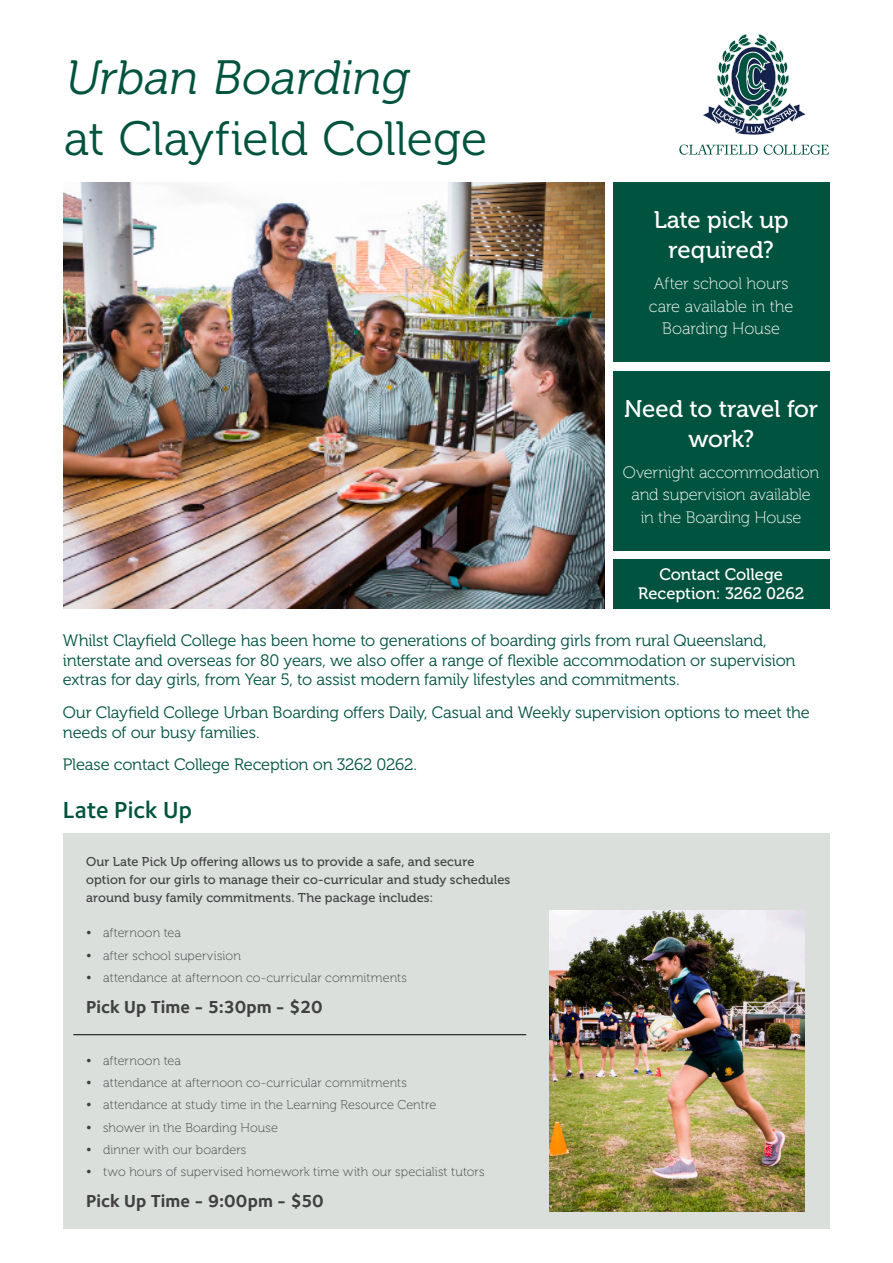
<style>
.page{position:relative;width:893px;height:1263px;background:#fff}
.page>*{position:absolute;margin:0;border:0;box-sizing:border-box;transform-origin:0 0}
.t1{font:48px "Museo 300";letter-spacing:-.005em;color:#00533e}
.t2{font:italic 48px "Museo 300";color:#00533e}
.Smaller_Story_Headin{font:24px/30px "Museo 500";letter-spacing:-.01em;color:#fff;text-align:center}
.Smaller_Story_Headin-2{font:600 24px "Foundry Sterling";letter-spacing:-.005em;color:#00533e}
.Body{font:700 18px "Foundry Sterling";letter-spacing:.005em;color:#404041}
.Intro_Para{font:16.5px/19.8px "Museo 300";letter-spacing:-.015em;color:#00533e}
.Smaller_Story_Headin-3{font:16.5px/22.5px "Museo 100";letter-spacing:-.01em;color:#fff;text-align:center}
.Smaller_Story_Headin-4{font:16.5px/19.5px "Museo 500";letter-spacing:-.005em;color:#fff;text-align:center}
.Body-2{font:12.75px "Museo 100";letter-spacing:.005em;color:#404041}
.Body-3{font:12.75px/18px "Museo 500";letter-spacing:.01em;color:#404041}
.s1{font-family:"Museo 300"}
</style>
<div class="page">
<div style="left:63px;top:833px;width:766px;height:396px;background:#dbdfdc"></div>
<svg style="left:702px;top:34px;width:104px;height:101px"></svg>
<svg style="left:679px;top:144px;width:79px;height:11px"></svg>
<svg style="left:764px;top:145px;width:65px;height:10px"></svg>
<img style="left:549px;top:911px;width:255px;height:300px">
<img style="left:64px;top:183px;width:541px;height:425px">
<hr style="left:73px;top:1034px;width:453px;height:1px;background:#000">
<div style="left:613px;top:183px;width:216px;height:179px;background:#00533e"></div>
<div style="left:613px;top:371px;width:216px;height:179px;background:#00533e"></div>
<div style="left:613px;top:559px;width:216px;height:49px;background:#00533e"></div>
<p class="t2" style="left:64px;top:52px;width:354px">Urban Boarding</p>
<p class="t1" style="left:64px;top:112px;width:425px">at Clayfield College</p>
<p class="Smaller_Story_Headin" style="left:654px;top:205px;width:136px">Late pick up required?</p>
<p class="Smaller_Story_Headin-3" style="left:649px;top:273px;width:146px">After school hours care available in the<br>Boarding House</p>
<p class="Smaller_Story_Headin" style="left:624px;top:394px;width:195px">Need to travel for work?</p>
<p class="Smaller_Story_Headin-3" style="left:623px;top:461px;width:198px">Overnight accommodation and supervision available in the Boarding House</p>
<p class="Smaller_Story_Headin-4" style="left:638px;top:565px;width:167px">Contact College<br>Reception: 3262 0262</p>
<p class="Intro_Para" style="left:63px;top:630px;width:734px">Whilst Clayfield College has been home to generations of boarding girls from rural Queensland, interstate and overseas for 80 years, we also offer a range of flexible accommodation or supervision extras for day girls, from Year 5, to assist modern family lifestyles and commitments.</p>
<p class="Intro_Para" style="left:63px;top:703px;width:749px">Our Clayfield College Urban Boarding offers Daily, Casual and Weekly supervision options to meet the needs of our busy families.</p>
<p class="Intro_Para" style="left:63px;top:755px;width:356px">Please contact College Reception on 3262 0262.</p>
<p class="Smaller_Story_Headin-2" style="left:63px;top:795px;width:131px">Late Pick Up</p>
<p class="Body-3" style="left:86px;top:853px;width:426px">Our Late Pick Up offering allows us to provide a safe, and secure option for our girls to manage their co-curricular and study schedules around busy family commitments. The package includes:</p>
<p class="Body-2" style="left:86px;top:926px;width:96px"><span class="s1">•</span> afternoon tea</p>
<p class="Body-2" style="left:86px;top:948px;width:156px"><span class="s1">•</span> after school supervision</p>
<p class="Body-2" style="left:86px;top:971px;width:322px"><span class="s1">•</span> attendance at afternoon co-curricular commitments</p>
<p class="Body" style="left:86px;top:996px;width:238px">Pick Up Time - 5:30pm - $20</p>
<p class="Body-2" style="left:86px;top:1053px;width:96px"><span class="s1">•</span> afternoon tea</p>
<p class="Body-2" style="left:86px;top:1076px;width:322px"><span class="s1">•</span> attendance at afternoon co-curricular commitments</p>
<p class="Body-2" style="left:86px;top:1098px;width:352px"><span class="s1">•</span> attendance at study time in the Learning Resource Centre</p>
<p class="Body-2" style="left:86px;top:1120px;width:193px"><span class="s1">•</span> shower in the Boarding House</p>
<p class="Body-2" style="left:86px;top:1142px;width:162px"><span class="s1">•</span> dinner with our boarders</p>
<p class="Body-2" style="left:86px;top:1165px;width:400px"><span class="s1">•</span> two hours of supervised homework time with our specialist tutors</p>
<p class="Body" style="left:86px;top:1190px;width:239px">Pick Up Time - 9:00pm - $50</p>
</div>
